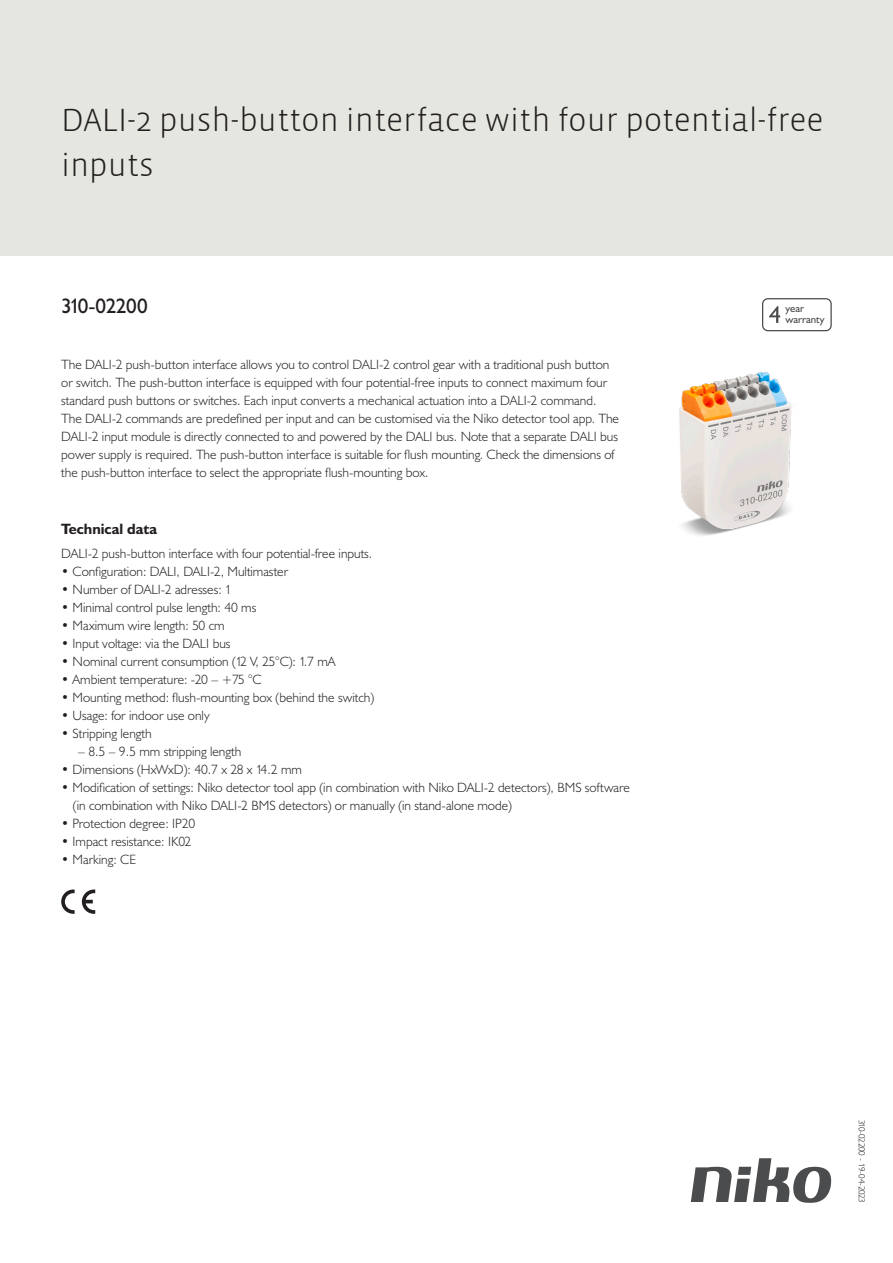
<style>
.page{position:relative;width:893px;height:1263px;background:#fff}
.page>*{position:absolute;margin:0;border:0;box-sizing:border-box;transform-origin:0 0}
.Title_datasheets{font:300 33px/45px "Vista Sans";color:#231f20}
.Article_number{font:21px "Humanist 521 BT";letter-spacing:-.025em;color:#231f20}
.Titles_parts{font:700 15px "Humanist 521 BT";color:#231f20}
.Platte_tekst_CAB{font:300 13.5px/18px "Humanist 521 BT";color:#231f20}
.USP_Bullets{font:300 13.5px/18px "Humanist 521 BT";color:#231f20}
.USP_Bullets_level_2{font:300 13.5px "Humanist 521 BT";color:#231f20}
.t1{font:10.8px/10.8px "Humanist 521 BT";color:#4b4c4d}
.Revision{font:300 9px "Humanist 521 BT";letter-spacing:-.04em;color:#231f20}
</style>
<div class="page">
<svg style="left:691px;top:1158px;width:141px;height:45px"></svg>
<div style="left:0;top:0;width:893px;height:255px;background:#e6e6e0"></div>
<svg style="left:82px;top:889px;width:13px;height:25px"></svg>
<svg style="left:61px;top:889px;width:14px;height:25px"></svg>
<svg style="left:762px;top:298px;width:70px;height:33px"></svg>
<img style="left:679px;top:371px;width:113px;height:165px">
<p class="Title_datasheets" style="left:61px;top:98px;width:764px">DALI-2 push-button interface with four potential-free inputs</p>
<p class="Article_number" style="left:61px;top:293px;width:88px">310-02200</p>
<p class="Platte_tekst_CAB" style="left:61px;top:355px;width:559px">The DALI-2 push-button interface allows you to control DALI-2 control gear with a traditional push button or switch. The push-button interface is equipped with four potential-free inputs to connect maximum four standard push buttons or switches. Each input converts a mechanical actuation into a DALI-2 command.<br>The DALI-2 commands are predefined per input and can be customised via the Niko detector tool app. The DALI-2 input module is directly connected to and powered by the DALI bus. Note that a separate DALI bus power supply is required. The push-button interface is suitable for flush mounting. Check the dimensions of the push-button interface to select the appropriate flush-mounting box.</p>
<p class="Titles_parts" style="left:61px;top:519px;width:98px">Technical data</p>
<p class="Platte_tekst_CAB" style="left:61px;top:544px;width:313px">DALI-2 push-button interface with four potential-free inputs.</p>
<p class="USP_Bullets" style="left:61px;top:562px;width:228px">• Configuration: DALI, DALI-2, Multimaster</p>
<p class="USP_Bullets" style="left:61px;top:580px;width:172px">• Number of DALI-2 adresses: 1</p>
<p class="USP_Bullets" style="left:61px;top:598px;width:197px">• Minimal control pulse length: 40 ms</p>
<p class="USP_Bullets" style="left:61px;top:616px;width:165px">• Maximum wire length: 50 cm</p>
<p class="USP_Bullets" style="left:61px;top:634px;width:171px">• Input voltage: via the DALI bus</p>
<p class="USP_Bullets" style="left:61px;top:652px;width:276px">• Nominal current consumption (12 V, 25°C): 1.7 mA</p>
<p class="USP_Bullets" style="left:61px;top:670px;width:202px">• Ambient temperature: -20 – +75 °C</p>
<p class="USP_Bullets" style="left:61px;top:688px;width:314px">• Mounting method: flush-mounting box (behind the switch)</p>
<p class="USP_Bullets" style="left:61px;top:706px;width:150px">• Usage: for indoor use only</p>
<p class="USP_Bullets" style="left:61px;top:724px;width:92px">• Stripping length</p>
<p class="USP_Bullets_level_2" style="left:78px;top:743px;width:165px">– 8.5 – 9.5 mm stripping length</p>
<p class="USP_Bullets" style="left:61px;top:760px;width:242px">• Dimensions (HxWxD): 40.7 x 28 x 14.2 mm</p>
<p class="USP_Bullets" style="left:73px;top:778px;width:558px;text-indent:-12px">• Modification of settings: Niko detector tool app (in combination with Niko DALI-2 detectors), BMS software (in combination with Niko DALI-2 BMS detectors) or manually (in stand-alone mode)</p>
<p class="USP_Bullets" style="left:61px;top:814px;width:135px">• Protection degree: IP20</p>
<p class="USP_Bullets" style="left:61px;top:832px;width:132px">• Impact resistance: IK02</p>
<p class="USP_Bullets" style="left:61px;top:850px;width:76px">• Marking: CE</p>
<p class="t1" style="left:785px;top:303px;width:41px">year warranty</p>
<p class="Revision" style="left:868px;top:1120px;width:85px;rotate:90deg">310-02200 - 19-04-2023</p>
</div>
